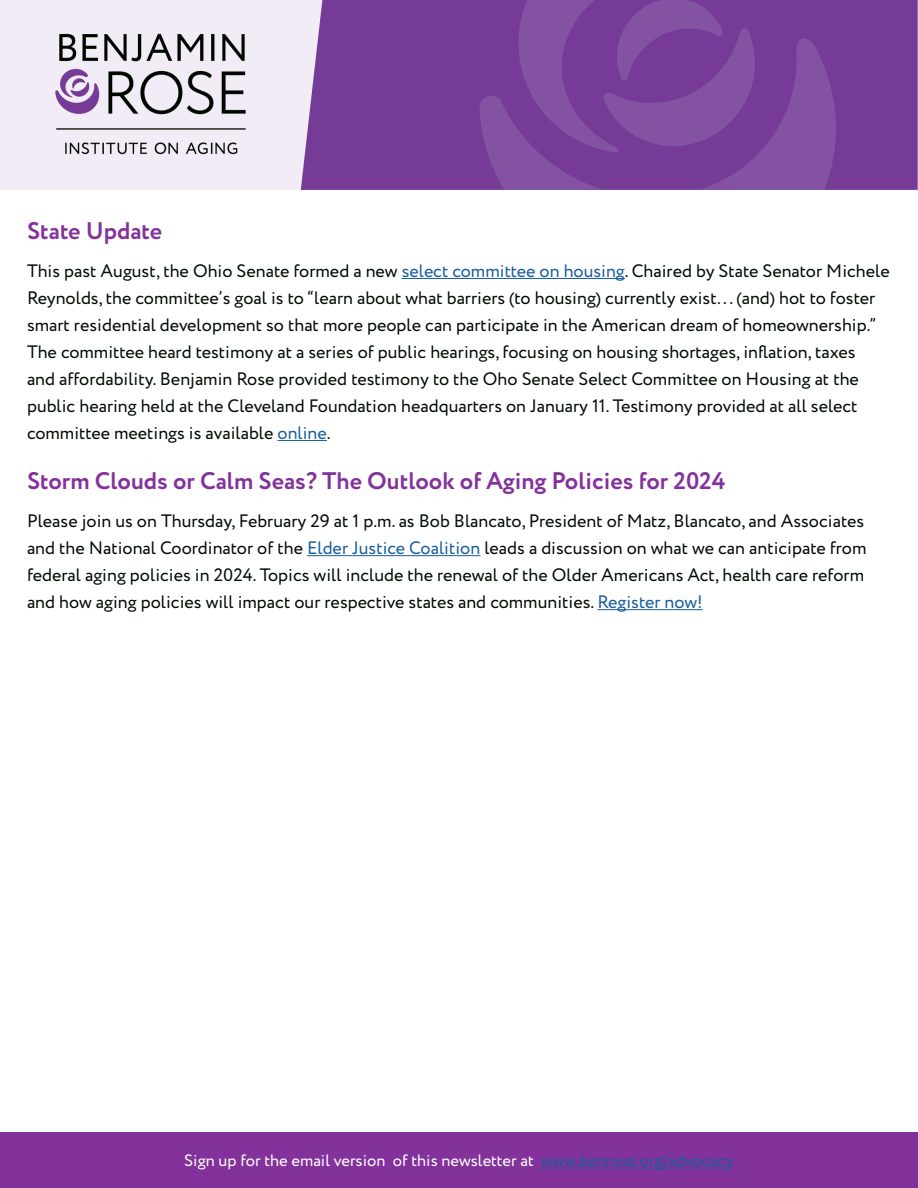
<style>
.page{position:relative;width:918px;height:1188px;background:#fff}
.page>*{position:absolute;margin:0;border:0;box-sizing:border-box;transform-origin:0 0}
.t1{font:700 24px "Circe";color:#84329b}
.t2{font:18px/27px "Circe";color:#010c03}
.t3{font:16.5px "Circe";color:#fff}
.s1{color:#175d9e}
</style>
<div class="page">
<img style="left:0;top:0;width:918px;height:190px">
<div style="left:0;top:1133px;width:918px;height:55px;background:#84329b"></div>
<hr style="left:541px;top:1168px;width:193px;height:1px;background:#175d9e">
<hr style="left:402px;top:278px;width:223px;height:1px;background:#175d9e">
<hr style="left:278px;top:440px;width:49px;height:1px;background:#175d9e">
<hr style="left:307px;top:555px;width:173px;height:1px;background:#175d9e">
<hr style="left:598px;top:609px;width:105px;height:1px;background:#175d9e">
<p class="t1" style="left:27px;top:215px;width:137px">State Update</p>
<p class="t2" style="left:27px;top:258px;width:864px">This past August, the Ohio Senate formed a new <span class="s1">select committee on housing</span>. Chaired by State Senator Michele Reynolds, the committee’s goal is to “learn about what barriers (to housing) currently exist. . . (and) hot to foster smart residential development so that more people can participate in the American dream of homeownership.” The committee heard testimony at a series of public hearings, focusing on housing shortages, inflation, taxes<br>and affordability. Benjamin Rose provided testimony to the Oho Senate Select Committee on Housing at the public hearing held at the Cleveland Foundation headquarters on January 11. Testimony provided at all select committee meetings is available <span class="s1">online</span>.</p>
<p class="t1" style="left:27px;top:465px;width:700px">Storm Clouds or Calm Seas? The Outlook of Aging Policies for 2024</p>
<p class="t2" style="left:27px;top:508px;width:841px">Please join us on Thursday, February 29 at 1 p.m. as Bob Blancato, President of Matz, Blancato, and Associates and the National Coordinator of the <span class="s1">Elder Justice Coalition</span> leads a discussion on what we can anticipate from federal aging policies in 2024. Topics will include the renewal of the Older Americans Act, health care reform and how aging policies will impact our respective states and communities. <span class="s1">Register now!</span></p>
<p class="t3" style="left:184px;top:1150px;width:551px">Sign up for the email version of this newsletter at <span class="s1">www.benrose.org/advocacy</span></p>
</div>
